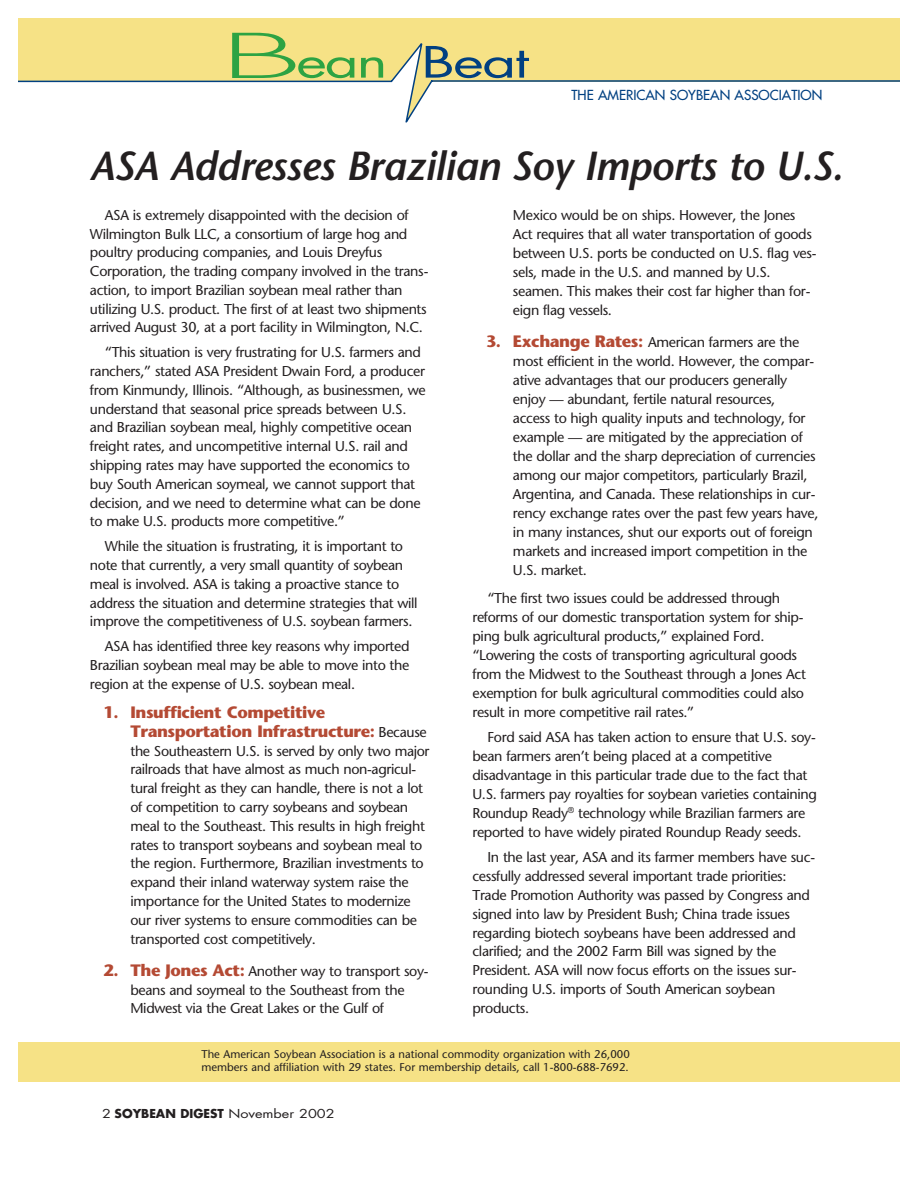
<style>
.page{position:relative;width:918px;height:1188px;background:#fff}
.page>*{position:absolute;margin:0;border:0;box-sizing:border-box;transform-origin:0 0}
.t1{font:42px "Futura";letter-spacing:-.025em;color:#014081;scale:1.4 1}
.t2{font:italic 600 40.5px "Stone Sans";letter-spacing:-.015em;color:#231f20}
.t3{font:700 16.5px/18.8px "Stone Sans";letter-spacing:-.025em;color:#b44a34}
.t4{font:14.25px/19px "Stone Sans";letter-spacing:-.025em;color:#231f20}
.t5{font:13.5px "Futura";color:#014081}
.t6{font:12px "Futura";color:#231f20;scale:1.2 1}
.t7{font:11.25px/13.5px "Stone Sans";color:#231f20}
.s1{font-weight:300;font-size:60px;color:#2da343}
.s2{color:#2da343}
.s3{font-weight:400;font-size:14.25px;color:#231f20}
.s4{font-weight:700;font-size:16.5px;color:#b44a34}
.s5{font-weight:700}
</style>
<div class="page">
<div style="left:18px;top:1042px;width:882px;height:40px;background:#f6e286"></div>
<div style="left:18px;top:18px;width:882px;height:64px;background:#f6e286"></div>
<svg style="left:18px;top:43px;width:882px;height:80px"></svg>
<h1 class="t1" style="left:220px;top:43px;width:222px"><span class="s1">B</span><span class="s2">ean</span> Beat</h1>
<p class="t5" style="left:572px;top:88px;width:252px">THE AMERICAN SOYBEAN ASSOCIATION</p>
<h2 class="t2" style="left:90px;top:150px;width:755px">ASA Addresses Brazilian Soy Imports to U.S.</h2>
<p class="t4" style="left:90px;top:207px;width:340px;text-indent:15px">ASA is extremely disappointed with the decision of Wilmington Bulk LLC, a consortium of large hog and poultry producing companies, and Louis Dreyfus Corporation, the trading company involved in the trans&shy;action, to import Brazilian soybean meal rather than utilizing U.S. product. The first of at least two shipments arrived August 30, at a port facility in Wilmington, N.C.</p>
<p class="t4" style="left:90px;top:344px;width:337px;text-indent:15px">“This situation is very frustrating for U.S. farmers and ranchers,” stated ASA President Dwain Ford, a producer from Kinmundy, Illinois. “Although, as businessmen, we understand that seasonal price spreads between U.S. and Brazilian soybean meal, highly competitive ocean freight rates, and uncompetitive internal U.S. rail and shipping rates may have supported the economics to buy South American soymeal, we cannot support that decision, and we need to determine what can be done to make U.S. products more competitive.”</p>
<p class="t4" style="left:90px;top:538px;width:329px;text-indent:15px">While the situation is frustrating, it is important to note that currently, a very small quantity of soybean meal is involved. ASA is taking a proactive stance to address the situation and determine strategies that will improve the competitiveness of U.S. soybean farmers.</p>
<p class="t4" style="left:90px;top:638px;width:321px;text-align:justify;text-indent:15px">ASA has identified three key reasons why imported Brazilian soybean meal may be able to move into the region at the expense of U.S. soybean meal.</p>
<p class="t3" style="left:130px;top:705px;width:298px;text-indent:-27px">1. Insufficient Competitive<br>Transportation Infrastructure: <span class="s3">Because</span></p>
<p class="t4" style="left:130px;top:743px;width:301px">the Southeastern U.S. is served by only two major railroads that have almost as much non-agricul&shy;tural freight as they can handle, there is not a lot of competition to carry soybeans and soybean meal to the Southeast. This results in high freight rates to transport soybeans and soybean meal to the region. Furthermore, Brazilian investments to expand their inland waterway system raise the importance for the United States to modernize our river systems to ensure commodities can be transported cost competitively.</p>
<p class="t4" style="left:130px;top:963px;width:300px;text-indent:-27px"><span class="s4">2. The Jones Act:</span> Another way to transport soy&shy;beans and soymeal to the Southeast from the<br>Midwest via the Great Lakes or the Gulf of</p>
<p class="t4" style="left:513px;top:207px;width:305px">Mexico would be on ships. However, the Jones Act requires that all water transportation of goods between U.S. ports be conducted on U.S. flag ves&shy;sels, made in the U.S. and manned by U.S. seamen. This makes their cost far higher than for&shy;eign flag vessels.</p>
<p class="t4" style="left:513px;top:334px;width:307px;text-indent:-27px"><span class="s4">3. Exchange Rates:</span> American farmers are the most efficient in the world. However, the compar&shy;ative advantages that our producers generally enjoy — abundant, fertile natural resources,<br>access to high quality inputs and technology, for example — are mitigated by the appreciation of the dollar and the sharp depreciation of currencies among our major competitors, particularly Brazil, Argentina, and Canada. These relationships in cur&shy;rency exchange rates over the past few years have, in many instances, shut our exports out of foreign markets and increased import competition in the U.S. market.</p>
<p class="t4" style="left:472px;top:590px;width:335px;text-indent:15px">“The first two issues could be addressed through reforms of our domestic transportation system for ship&shy;ping bulk agricultural products,” explained Ford. “Lowering the costs of transporting agricultural goods from the Midwest to the Southeast through a Jones Act exemption for bulk agricultural commodities could also result in more competitive rail rates.”</p>
<p class="t4" style="left:472px;top:729px;width:346px;text-indent:15px">Ford said ASA has taken action to ensure that U.S. soy&shy;bean farmers aren’t being placed at a competitive disadvantage in this particular trade due to the fact that U.S. farmers pay royalties for soybean varieties containing Roundup Ready<sup>®</sup> technology while Brazilian farmers are reported to have widely pirated Roundup Ready seeds.</p>
<p class="t4" style="left:472px;top:849px;width:344px;text-indent:15px">In the last year, ASA and its farmer members have suc&shy;cessfully addressed several important trade priorities:<br>Trade Promotion Authority was passed by Congress and signed into law by President Bush; China trade issues regarding biotech soybeans have been addressed and clarified; and the 2002 Farm Bill was signed by the President. ASA will now focus efforts on the issues sur&shy;rounding U.S. imports of South American soybean products.</p>
<p class="t7" style="left:201px;top:1048px;width:430px">The American Soybean Association is a national commodity organization with 26,000 members and affiliation with 29 states. For membership details, call 1-800-688-7692.</p>
<p class="t6" style="left:102px;top:1108px;width:195px">2 <span class="s5">SOYBEAN DIGEST</span> November 2002</p>
</div>
